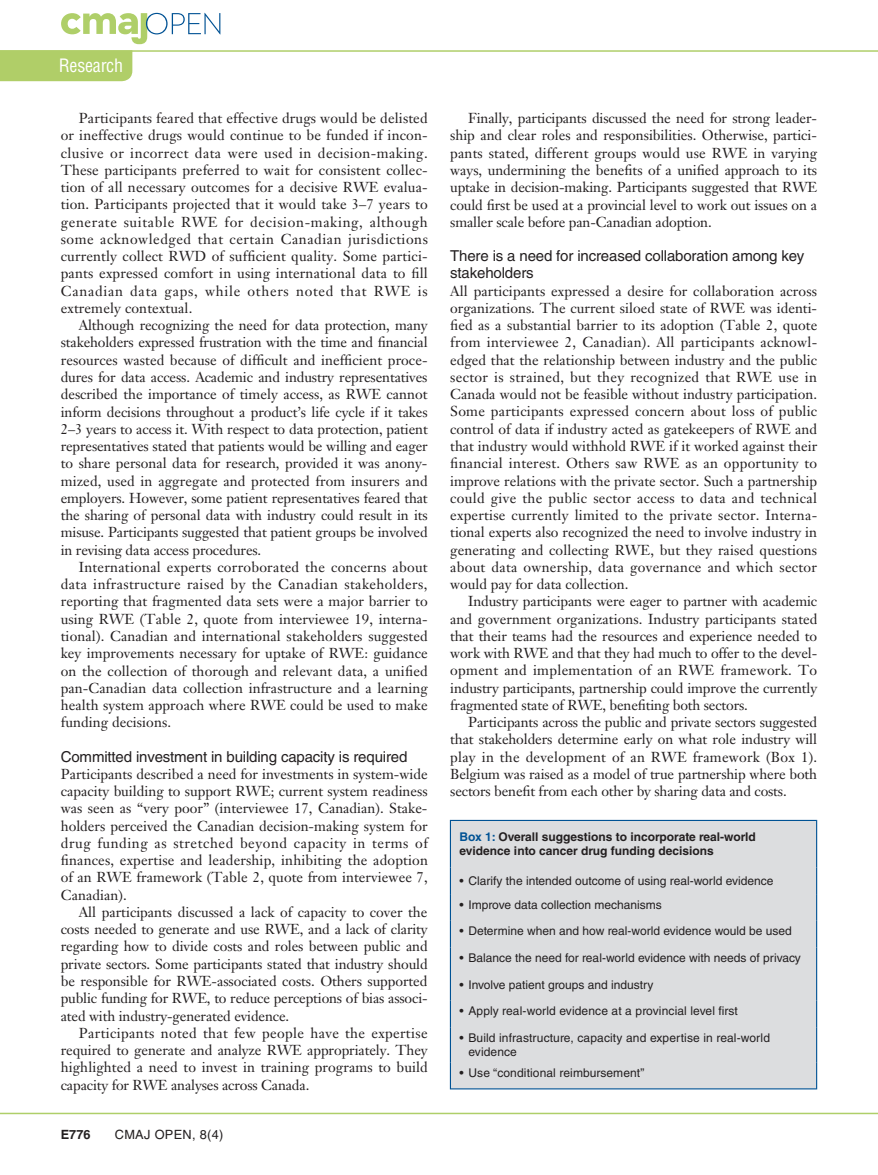
<style>
.page{position:relative;width:878px;height:1175px;background:#fff}
.page>*{position:absolute;margin:0;border:0;box-sizing:border-box;transform-origin:0 0}
.t1{font:condensed 18px "Helvetica LT Std";letter-spacing:-.01em;color:#fff}
.t2{font:15px/17.4px "Helvetica LT Std";letter-spacing:-.01em;color:#231f20}
.t3{font:14.25px/17.2px "Janson Text LT Std";letter-spacing:-.01em;color:#231f20;text-align:justify}
.t4{font:12.75px "Helvetica LT Std";letter-spacing:.025em;color:#231f20}
.t5{font:700 12.75px "Helvetica LT Std";color:#231f20}
.t6{font:12px/14.4px "Helvetica LT Std";color:#231f20}
.t7{font:700 12px/14.4px "Helvetica LT Std";color:#231f20}
.s1{color:#005294}
</style>
<div class="page">
<hr style="left:0;top:1112px;width:878px;height:2px;background:#afcf69">
<svg style="left:61px;top:13px;width:159px;height:31px"></svg>
<hr style="left:0;top:50px;width:878px;height:2px;background:#afcf69">
<div style="left:0;top:52px;width:132px;height:29px;background:#b0ce68"></div>
<div style="left:451px;top:821px;width:365px;height:267px;background:#dcdddf"></div>
<hr style="left:451px;top:820px;width:365px;height:1px;background:#005294">
<hr style="left:450px;top:820px;width:1px;height:47px;background:#005294">
<hr style="left:816px;top:820px;width:1px;height:47px;background:#005294">
<svg style="left:450px;top:867px;width:1px;height:160px"></svg>
<svg style="left:816px;top:867px;width:1px;height:160px"></svg>
<hr style="left:450px;top:1027px;width:1px;height:35px;background:#005294">
<hr style="left:816px;top:1027px;width:1px;height:35px;background:#005294">
<svg style="left:450px;top:1062px;width:1px;height:27px"></svg>
<svg style="left:816px;top:1062px;width:1px;height:27px"></svg>
<hr style="left:451px;top:1088px;width:365px;height:1px;background:#005294">
<p class="t1" style="left:59px;top:54px;width:66px">Research</p>
<p class="t3" style="left:61px;top:109px;width:368px;text-indent:18px">Participants feared that effective drugs would be delisted or ineffective drugs would continue to be funded if incon&shy;clusive or incorrect data were used in decision-making.<br>These participants preferred to wait for consistent collec&shy;tion of all necessary outcomes for a decisive RWE evalua&shy;tion. Participants projected that it would take 3–7 years to generate suitable RWE for decision-making, although some acknowledged that certain Canadian jurisdictions currently collect RWD of sufficient quality. Some partici&shy;pants expressed comfort in using international data to fill Canadian data gaps, while others noted that RWE is extremely contextual.</p>
<p class="t3" style="left:61px;top:316px;width:368px;text-indent:18px">Although recognizing the need for data protection, many stakeholders expressed frustration with the time and financial resources wasted because of difficult and inefficient proce&shy;dures for data access. Academic and industry representatives described the importance of timely access, as RWE cannot inform decisions throughout a product’s life cycle if it takes 2–3 years to access it. With respect to data protection, patient representatives stated that patients would be willing and eager to share personal data for research, provided it was anony&shy;mized, used in aggregate and protected from insurers and employers. However, some patient representatives feared that the sharing of personal data with industry could result in its misuse. Participants suggested that patient groups be involved in revising data access procedures.</p>
<p class="t3" style="left:61px;top:558px;width:368px;text-indent:18px">International experts corroborated the concerns about data infrastructure raised by the Canadian stakeholders, reporting that fragmented data sets were a major barrier to using RWE (Table 2, quote from interviewee 19, interna&shy;tional). Canadian and international stakeholders suggested key improvements necessary for uptake of RWE: guidance on the collection of thorough and relevant data, a unified pan-Canadian data collection infrastructure and a learning health system approach where RWE could be used to make funding decisions.</p>
<p class="t2" style="left:61px;top:747px;width:348px">Committed investment in building capacity is required</p>
<p class="t3" style="left:61px;top:765px;width:368px">Participants described a need for investments in system-wide capacity building to support RWE; current system readiness was seen as “very poor” (interviewee 17, Canadian). Stake&shy;holders perceived the Canadian decision-making system for drug funding as stretched beyond capacity in terms of finances, expertise and leadership, inhibiting the adoption of an RWE framework (Table 2, quote from interviewee 7, Canadian).</p>
<p class="t3" style="left:61px;top:903px;width:368px;text-indent:18px">All participants discussed a lack of capacity to cover the costs needed to generate and use RWE, and a lack of clarity regarding how to divide costs and roles between public and private sectors. Some participants stated that industry should be responsible for RWE-associated costs. Others supported public funding for RWE, to reduce perceptions of bias associ&shy;ated with industry-generated evidence.</p>
<p class="t3" style="left:61px;top:1024px;width:368px;text-indent:18px">Participants noted that few people have the expertise required to generate and analyze RWE appropriately. They highlighted a need to invest in training programs to build capacity for RWE analyses across Canada.</p>
<p class="t5" style="left:61px;top:1126px;width:31px">E776</p>
<p class="t4" style="left:115px;top:1127px;width:110px">CMAJ OPEN, 8(4)</p>
<p class="t3" style="left:450px;top:109px;width:368px;text-indent:18px">Finally, participants discussed the need for strong leader&shy;ship and clear roles and responsibilities. Otherwise, partici&shy;pants stated, different groups would use RWE in varying ways, undermining the benefits of a unified approach to its uptake in decision-making. Participants suggested that RWE could first be used at a provincial level to work out issues on a smaller scale before pan-Canadian adoption.</p>
<p class="t2" style="left:450px;top:246px;width:356px">There is a need for increased collaboration among key stakeholders</p>
<p class="t3" style="left:450px;top:282px;width:368px">All participants expressed a desire for collaboration across organizations. The current siloed state of RWE was identi&shy;fied as a substantial barrier to its adoption (Table 2, quote from interviewee 2, Canadian). All participants acknowl&shy;edged that the relationship between industry and the public sector is strained, but they recognized that RWE use in Canada would not be feasible without industry participation.<br>Some participants expressed concern about loss of public control of data if industry acted as gatekeepers of RWE and that industry would withhold RWE if it worked against their financial interest. Others saw RWE as an opportunity to improve relations with the private sector. Such a partnership could give the public sector access to data and technical expertise currently limited to the private sector. Interna&shy;tional experts also recognized the need to involve industry in generating and collecting RWE, but they raised questions about data ownership, data governance and which sector would pay for data collection.</p>
<p class="t3" style="left:450px;top:592px;width:369px;text-indent:18px">Industry participants were eager to partner with academic and government organizations. Industry participants stated that their teams had the resources and experience needed to work with RWE and that they had much to offer to the devel&shy;opment and implementation of an RWE framework. To industry participants, partnership could improve the currently fragmented state of RWE, benefiting both sectors.</p>
<p class="t3" style="left:450px;top:713px;width:368px;text-indent:18px">Participants across the public and private sectors suggested that stakeholders determine early on what role industry will play in the development of an RWE framework (Box 1).<br>Belgium was raised as a model of true partnership where both sectors benefit from each other by sharing data and costs.</p>
<p class="t7" style="left:459px;top:829px;width:298px"><span class="s1">Box 1:</span> Overall suggestions to incorporate real-world evidence into cancer drug funding decisions</p>
<p class="t6" style="left:459px;top:873px;width:315px">• Clarify the intended outcome of using real-world evidence</p>
<p class="t6" style="left:459px;top:897px;width:204px">• Improve data collection mechanisms</p>
<p class="t6" style="left:459px;top:924px;width:334px">• Determine when and how real-world evidence would be used</p>
<p class="t6" style="left:459px;top:950px;width:343px">• Balance the need for real-world evidence with needs of privacy</p>
<p class="t6" style="left:459px;top:977px;width:196px">• Involve patient groups and industry</p>
<p class="t6" style="left:459px;top:1003px;width:280px">• Apply real-world evidence at a provincial level first</p>
<p class="t6" style="left:468px;top:1030px;width:303px;text-indent:-9px">• Build infrastructure, capacity and expertise in real-world evidence</p>
<p class="t6" style="left:459px;top:1065px;width:186px">• Use “conditional reimbursement”</p>
</div>
